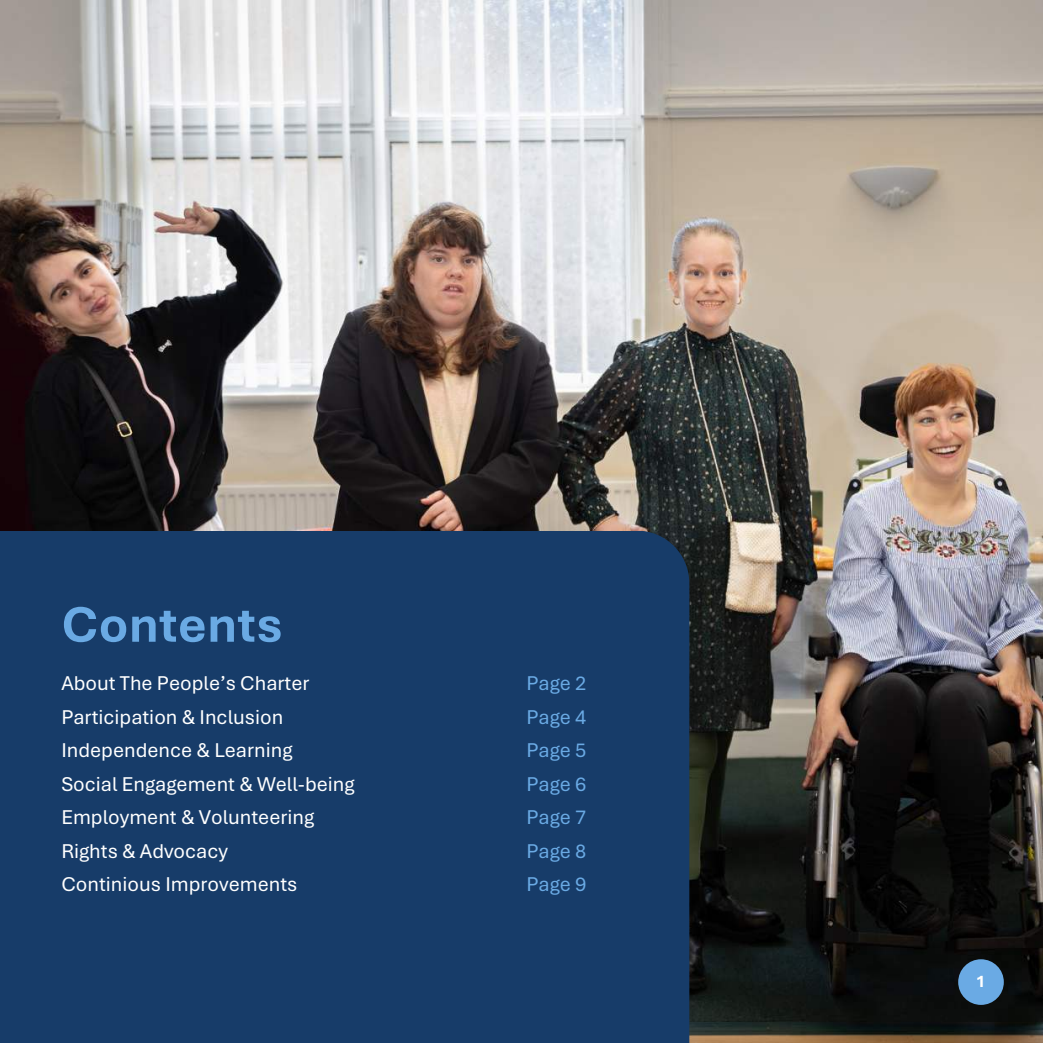
<style>
.page{position:relative;width:1043px;height:1043px;background:#fff}
.page>*{position:absolute;margin:0;border:0;box-sizing:border-box;transform-origin:0 0}
.t1{font:700 52.5px "Aptos";color:#6aaae4}
.t2{font:21px "Aptos";color:#fff}
.t3{font:21px "Aptos";color:#6aaae4}
.t4{font:700 17.5px "Aptos";color:#fff}
</style>
<div class="page">
<img style="left:0;top:0;width:1042px;height:1042px">
<div style="left:0;top:530px;width:689px;height:512px;background:#173c69"></div>
<div style="left:957px;top:958px;width:46px;height:46px;background:#6aaae4;border-radius:50%"></div>
<h1 class="t1" style="left:61px;top:588px;width:223px">Contents</h1>
<p class="t2" style="left:61px;top:668px;width:249px">About The People’s Charter</p>
<p class="t3" style="left:526px;top:668px;width:61px">Page 2</p>
<p class="t2" style="left:61px;top:702px;width:223px">Participation &amp; Inclusion</p>
<p class="t3" style="left:526px;top:702px;width:61px">Page 4</p>
<p class="t2" style="left:61px;top:735px;width:232px">Independence &amp; Learning</p>
<p class="t3" style="left:526px;top:735px;width:61px">Page 5</p>
<p class="t2" style="left:61px;top:769px;width:295px">Social Engagement &amp; Well-being</p>
<p class="t3" style="left:526px;top:769px;width:61px">Page 6</p>
<p class="t2" style="left:61px;top:803px;width:254px">Employment &amp; Volunteering</p>
<p class="t3" style="left:526px;top:803px;width:61px">Page 7</p>
<p class="t2" style="left:61px;top:836px;width:168px">Rights &amp; Advocacy</p>
<p class="t3" style="left:526px;top:836px;width:61px">Page 8</p>
<p class="t2" style="left:61px;top:870px;width:237px">Continious Improvements</p>
<p class="t3" style="left:526px;top:870px;width:61px">Page 9</p>
<p class="t4" style="left:976px;top:968px;width:11px">1</p>
</div>
